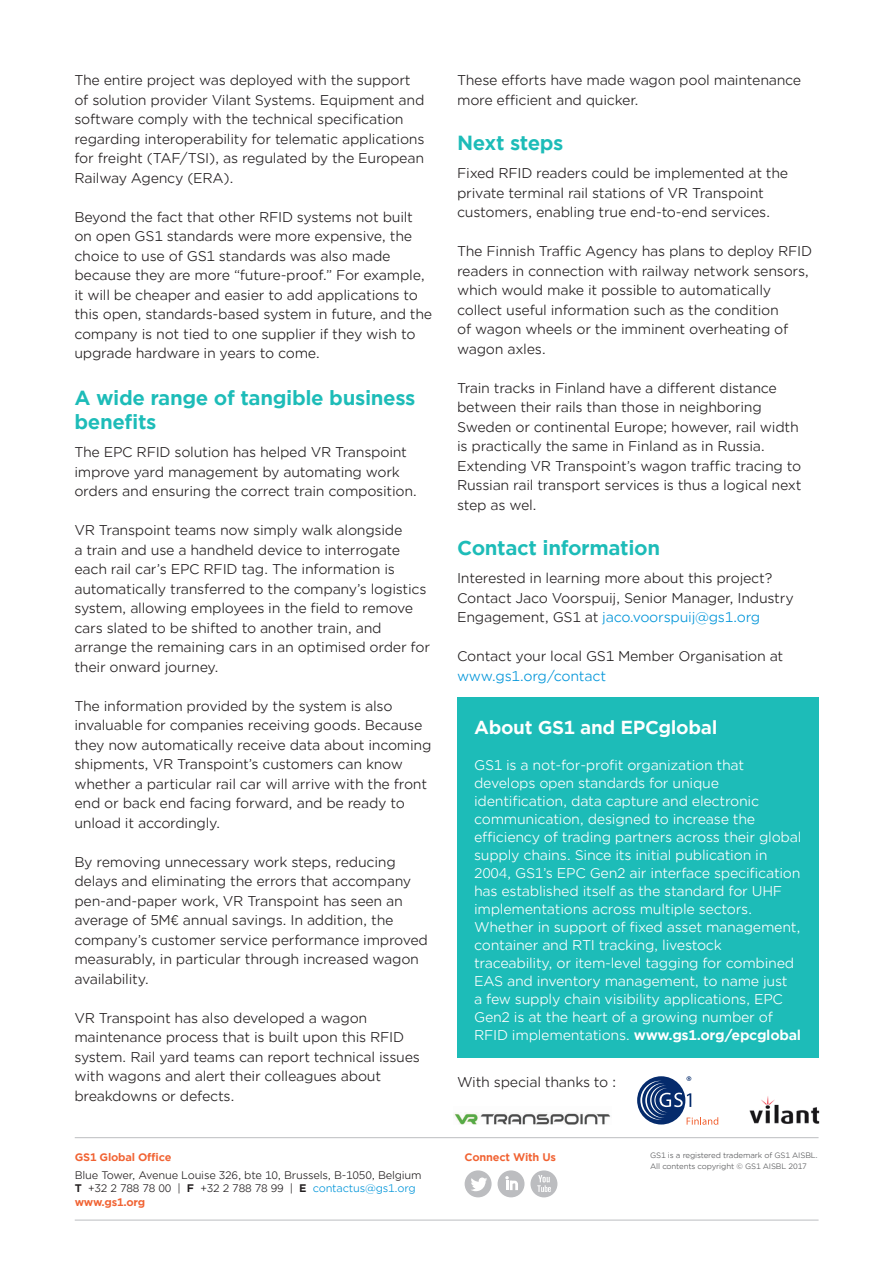
<style>
.page{position:relative;width:893px;height:1263px;background:#fff}
.page>*{position:absolute;margin:0;border:0;box-sizing:border-box;transform-origin:0 0}
.t1{font:700 19.5px/24px "Gotham Office";letter-spacing:-.02em;color:#1dbcb8}
.Bloc_texte_DEN{font:700 18px "Gotham Office";letter-spacing:-.02em;color:#fff}
.sous_titre_DEN{font:13.5px/19.5px "Gotham Office";letter-spacing:-.02em;color:#231f20}
.Bloc_texte_DEN-2{font:13.5px/18px "Gotham Office";letter-spacing:-.02em;color:#fff}
.sous_titre_DEN-2{font:13.5px "Gotham Office";letter-spacing:-.02em;color:#0095d9}
.t2{font:10.5px/13.5px "Gotham Office";letter-spacing:-.02em;color:#231f20}
.t3{font:700 10.5px "Gotham Office";letter-spacing:-.02em;color:#f16232}
.Copyright__5pt__Base{font:7.5px/10.5px "Gotham Office";letter-spacing:-.02em;color:#57585a}
.s1{font-weight:700}
.s2{color:#0095d9}
.s3{font-weight:700;color:#f16232}
</style>
<div class="page">
<div style="left:465px;top:1170px;width:27px;height:27px;background:#bcbdc0;border-radius:50%"></div>
<svg style="left:471px;top:1177px;width:16px;height:14px"></svg>
<div style="left:498px;top:1170px;width:26px;height:27px;background:#bcbdc0;border-radius:50%"></div>
<svg style="left:505px;top:1176px;width:13px;height:14px"></svg>
<div style="left:530px;top:1170px;width:27px;height:27px;background:#bcbdc0;border-radius:50%"></div>
<svg style="left:537px;top:1175px;width:14px;height:17px"></svg>
<hr style="left:75px;top:1137px;width:744px;height:1px;background:#bcbdc0">
<hr style="left:75px;top:1220px;width:744px;height:1px;background:#bcbdc0">
<div style="left:457px;top:697px;width:362px;height:361px;background:#1dbcb8"></div>
<svg style="left:637px;top:1076px;width:48px;height:48px"></svg>
<svg style="left:640px;top:1076px;width:78px;height:49px"></svg>
<img style="left:749px;top:1096px;width:71px;height:28px">
<img style="left:454px;top:1112px;width:157px;height:12px">
<p class="sous_titre_DEN" style="left:74px;top:70px;width:352px">The entire project was deployed with the support of solution provider Vilant Systems. Equipment and software comply with the technical specification regarding interoperability for telematic applications for freight (TAF/TSI), as regulated by the European Railway Agency (ERA).</p>
<p class="sous_titre_DEN" style="left:74px;top:207px;width:359px">Beyond the fact that other RFID systems not built on open GS1 standards were more expensive, the choice to use of GS1 standards was also made because they are more “future-proof.” For example, it will be cheaper and easier to add applications to this open, standards-based system in future, and the company is not tied to one supplier if they wish to upgrade hardware in years to come.</p>
<p class="t1" style="left:74px;top:385px;width:343px">A wide range of tangible business benefits</p>
<p class="sous_titre_DEN" style="left:74px;top:442px;width:344px">The EPC RFID solution has helped VR Transpoint improve yard management by automating work orders and ensuring the correct train composition.</p>
<p class="sous_titre_DEN" style="left:74px;top:520px;width:357px">VR Transpoint teams now simply walk alongside<br>a train and use a handheld device to interrogate each rail car’s EPC RFID tag. The information is automatically transferred to the company’s logistics system, allowing employees in the field to remove cars slated to be shifted to another train, and arrange the remaining cars in an optimised order for their onward journey.</p>
<p class="sous_titre_DEN" style="left:74px;top:696px;width:359px">The information provided by the system is also invaluable for companies receiving goods. Because they now automatically receive data about incoming shipments, VR Transpoint’s customers can know whether a particular rail car will arrive with the front end or back end facing forward, and be ready to unload it accordingly.</p>
<p class="sous_titre_DEN" style="left:74px;top:852px;width:355px">By removing unnecessary work steps, reducing delays and eliminating the errors that accompany pen-and-paper work, VR Transpoint has seen an average of 5M€ annual savings. In addition, the company’s customer service performance improved measurably, in particular through increased wagon availability.</p>
<p class="sous_titre_DEN" style="left:74px;top:1008px;width:347px">VR Transpoint has also developed a wagon maintenance process that is built upon this RFID system. Rail yard teams can report technical issues with wagons and alert their colleagues about breakdowns or defects.</p>
<p class="t3" style="left:75px;top:1150px;width:98px">GS1 Global Office</p>
<p class="t2" style="left:75px;top:1168px;width:348px">Blue Tower, Avenue Louise 326, bte 10, Brussels, B-1050, Belgium<br><span class="s1">T</span> +32 2 788 78 00 | <span class="s1">F</span> +32 2 788 78 99 | <span class="s1">E</span> <span class="s2">contactus@gs1.org </span><span class="s3">www.gs1.org</span></p>
<p class="sous_titre_DEN" style="left:457px;top:70px;width:346px">These efforts have made wagon pool maintenance more efficient and quicker.</p>
<p class="t1" style="left:457px;top:130px;width:108px">Next steps</p>
<p class="sous_titre_DEN" style="left:457px;top:163px;width:333px">Fixed RFID readers could be implemented at the private terminal rail stations of VR Transpoint customers, enabling true end-to-end services.</p>
<p class="sous_titre_DEN" style="left:457px;top:241px;width:356px">The Finnish Traffic Agency has plans to deploy RFID readers in connection with railway network sensors, which would make it possible to automatically collect useful information such as the condition<br>of wagon wheels or the imminent overheating of wagon axles.</p>
<p class="sous_titre_DEN" style="left:457px;top:378px;width:346px">Train tracks in Finland have a different distance between their rails than those in neighboring Sweden or continental Europe; however, rail width is practically the same in Finland as in Russia.<br>Extending VR Transpoint’s wagon traffic tracing to Russian rail transport services is thus a logical next step as wel.</p>
<p class="t1" style="left:457px;top:535px;width:205px">Contact information</p>
<p class="sous_titre_DEN" style="left:457px;top:568px;width:317px">Interested in learning more about this project?</p>
<p class="sous_titre_DEN" style="left:457px;top:588px;width:338px">Contact Jaco Voorspuij, Senior Manager, Industry<br>Engagement, GS1 at <span class="s2">jaco.voorspuij@gs1.org</span></p>
<p class="sous_titre_DEN" style="left:457px;top:646px;width:328px">Contact your local GS1 Member Organisation at</p>
<p class="sous_titre_DEN-2" style="left:457px;top:667px;width:150px">www.gs1.org/contact</p>
<p class="Bloc_texte_DEN" style="left:474px;top:715px;width:245px">About GS1 and EPCglobal</p>
<p class="Bloc_texte_DEN-2" style="left:474px;top:756px;width:329px">GS1 is a not-for-profit organization that develops open standards for unique identification, data capture and electronic communication, designed to increase the efficiency of trading partners across their global supply chains. Since its initial publication in 2004, GS1’s EPC Gen2 air interface specification has established itself as the standard for UHF implementations across multiple sectors.<br>Whether in support of fixed asset management, container and RTI tracking, livestock traceability, or item-level tagging for combined EAS and inventory management, to name just<br>a few supply chain visibility applications, EPC Gen2 is at the heart of a growing number of RFID implementations. <span class="s1">www.gs1.org/epcglobal</span></p>
<p class="sous_titre_DEN" style="left:457px;top:1072px;width:161px">With special thanks to :</p>
<p class="t3" style="left:465px;top:1150px;width:93px">Connect With Us</p>
<p class="Copyright__5pt__Base" style="left:650px;top:1150px;width:169px">GS1 is a registered trademark of GS1 AISBL.<br>All contents copyright © GS1 AISBL 2017</p>
</div>
